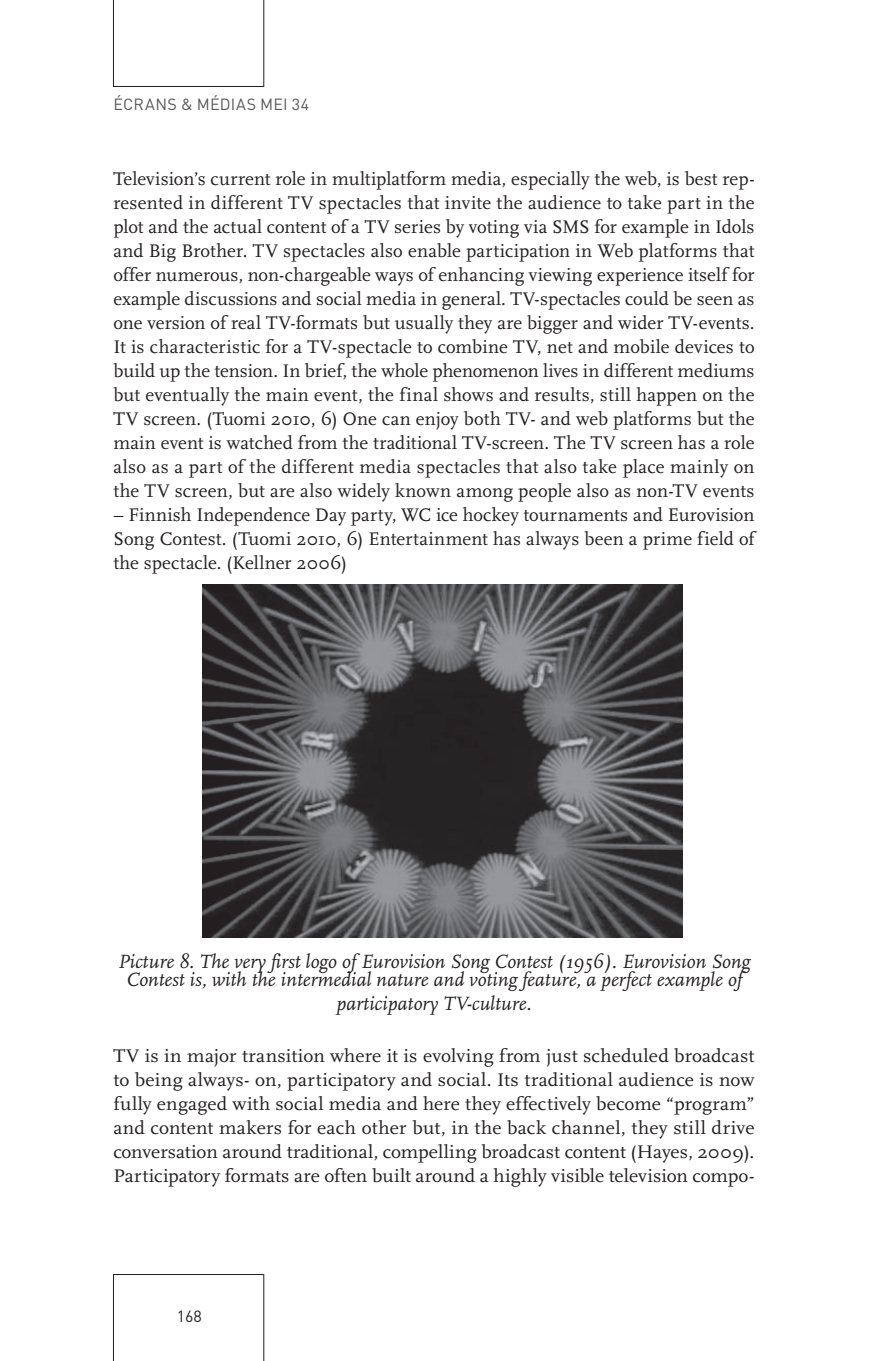
<style>
.page{position:relative;width:885px;height:1361px;background:#fff}
.page>*{position:absolute;margin:0;border:0;box-sizing:border-box;transform-origin:0 0}
.t1{font:italic 20px/18px "Scala";color:#231f20;text-align:center}
.t2{font:19px/24px "Scala";letter-spacing:.005em;color:#231f20;text-align:justify}
.t3{font:19px/24px "Scala";letter-spacing:.005em;color:#231f20;text-align:justify;scale:1.04 1}
.t4{font:16px "DIN";letter-spacing:.02em;color:#57585a}
.t5{font:16px "DIN";color:#231f20}
</style>
<div class="page">
<svg style="left:113px;top:1px;width:151px;height:86px"></svg>
<svg style="left:113px;top:1274px;width:151px;height:87px"></svg>
<img style="left:202px;top:585px;width:480px;height:352px">
<p class="t4" style="left:113px;top:94px;width:197px">ÉCRANS &amp; MÉDIAS MEI 34</p>
<p class="t2" style="left:113px;top:167px;width:642px">Television’s current role in multiplatform media, especially the web, is best rep&shy;resented in different TV spectacles that invite the audience to take part in the plot and the actual content of a TV series by voting via SMS for example in Idols and Big Brother. TV spectacles also enable participation in Web platforms that offer numerous, non-chargeable ways of enhancing viewing experience itself for example discussions and social media in general. TV-spectacles could be seen as one version of real TV-formats but usually they are bigger and wider TV-events.<br>It is characteristic for a TV-spectacle to combine TV, net and mobile devices to build up the tension. In brief, the whole phenomenon lives in different mediums but eventually the main event, the final shows and results, still happen on the TV screen. (Tuomi 2010, 6) One can enjoy both TV- and web platforms but the main event is watched from the traditional TV-screen. The TV screen has a role also as a part of the different media spectacles that also take place mainly on the TV screen, but are also widely known among people also as non-TV events</p>
<p class="t2" style="left:113px;top:503px;width:642px">– Finnish Independence Day party, WC ice hockey tournaments and Eurovision Song Contest. (Tuomi 2010, 6) Entertainment has always been a prime field of the spectacle. (Kellner 2006)</p>
<p class="t1" style="left:118px;top:953px;width:633px">Picture 8. The very first logo of Eurovision Song Contest (1956). Eurovision Song<br>Contest is, with the intermedial nature and voting feature, a perfect example of</p>
<p class="t1" style="left:336px;top:995px;width:196px">participatory TV-culture.</p>
<p class="t3" style="left:113px;top:1044px;width:618px">TV is in major transition where it is evolving from just scheduled broadcast to being always- on, participatory and social. Its traditional audience is now fully engaged with social media and here they effectively become “program” and content makers for each other but, in the back channel, they still drive conversation around traditional, compelling broadcast content (Hayes, 2009).<br>Participatory formats are often built around a highly visible television compo-</p>
<p class="t5" style="left:177px;top:1305px;width:27px">168</p>
</div>
